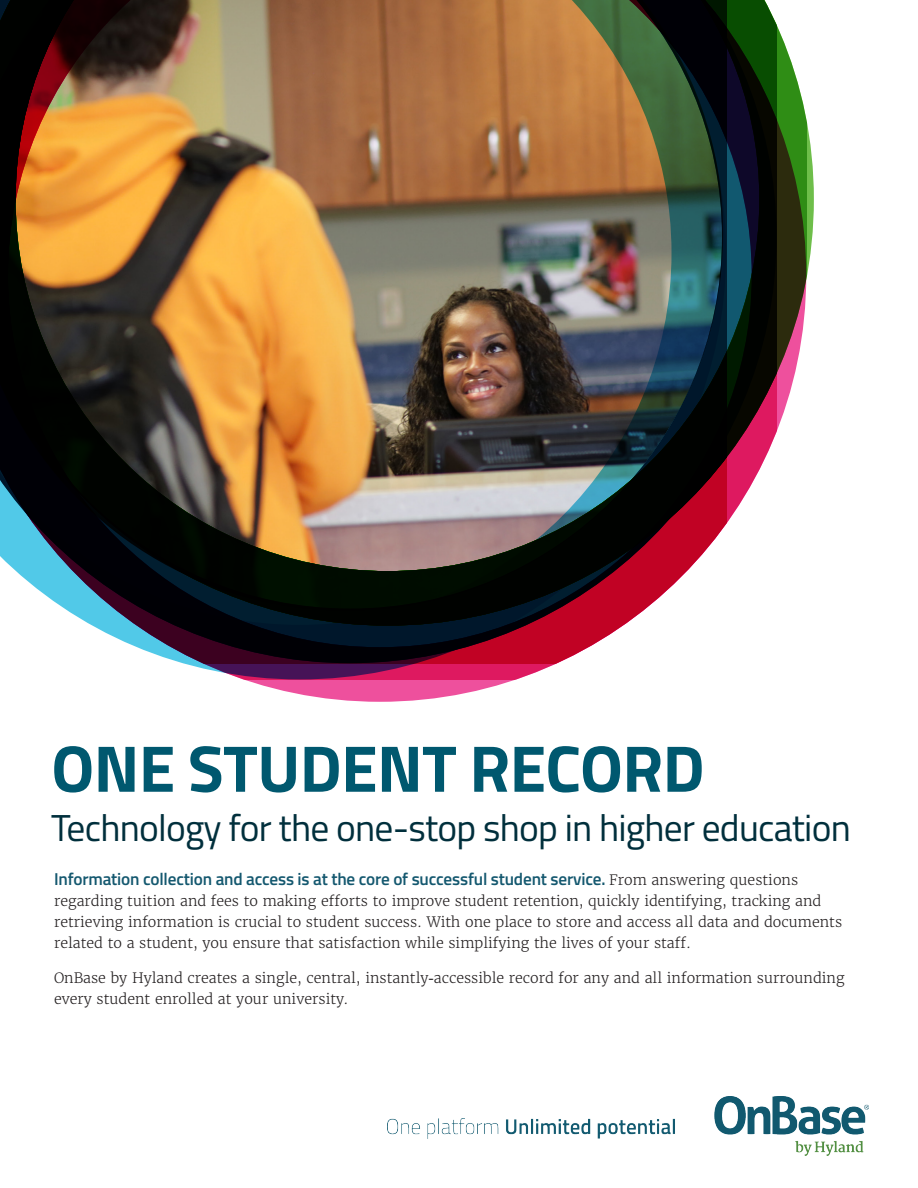
<style>
.page{position:relative;width:918px;height:1188px;background:#fff}
.page>*{position:absolute;margin:0;border:0;box-sizing:border-box;transform-origin:0 0}
.t1{font:700 66px "Titillium";letter-spacing:-.01em;color:#00586f}
.t2{font:37.5px "Titillium";letter-spacing:-.02em;color:#002f3c}
.t3{font:600 17.25px "Titillium";letter-spacing:-.01em;color:#14586f}
.t4{font:300 14.25px/21px "Merriweather ST";color:#231f20}
.s1{font-family:"Merriweather ST";font-weight:300;font-size:14.25px;color:#231f20}
.s2{font-family:"Georgia";font-weight:400}
</style>
<div class="page">
<svg style="left:242px;top:26px;width:564px;height:676px"></svg>
<svg style="left:726px;top:0;width:51px;height:663px"></svg>
<img style="left:0;top:0;width:726px;height:679px">
<img style="left:387px;top:1097px;width:481px;height:58px">
<p class="t1" style="left:51px;top:718px;width:655px">ONE STUDENT RECORD</p>
<p class="t2" style="left:51px;top:801px;width:801px">Technology for the one-stop shop in higher education</p>
<p class="t3" style="left:54px;top:866px;width:746px">Information collection and access is at the core of successful student service. <span class="s1">From answering questions</span></p>
<p class="t4" style="left:54px;top:891px;width:790px">regarding tuition and fees to making efforts to improve student retention, quickly identifying, tracking and retrieving information is crucial to student success. With one place to store and access all data and documents related to a student, you ensure that satisfaction while simplifying the lives of your staff.</p>
<p class="t4" style="left:54px;top:967px;width:792px">OnBase by Hyland creates a single, central, instantly<span class="s2">-</span>accessible record for any and all information surrounding every student enrolled at your university.</p>
</div>
